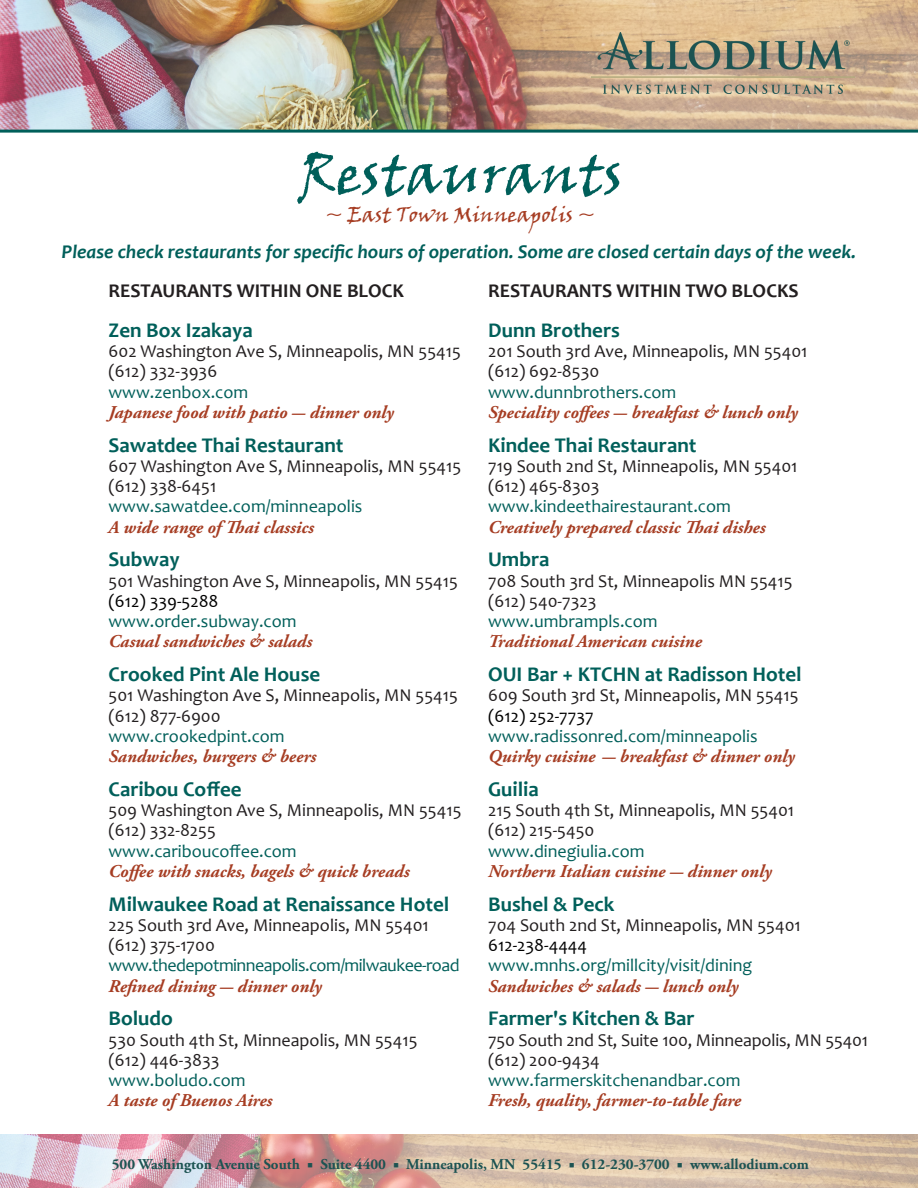
<style>
.page{position:relative;width:918px;height:1188px;background:#fff}
.page>*{position:absolute;margin:0;border:0;box-sizing:border-box;transform-origin:0 0}
.t1{font:57px "Viner Hand ITC";color:#005f5a}
.t2{font:700 21px "Candara";color:#005f5a}
.t3{font:21px "Viner Hand ITC";color:#a63d23}
.t4{font:italic 700 19.5px "Candara";color:#005f5a}
.t5{font:700 19.5px "Candara";color:#231f20}
.t6{font:18px "Candara";color:#231f20}
.t7{font:italic 700 18px "Adobe Garamond Pro";color:#a63d23}
.t8{font:18px "Candara";color:#005f5a}
.t9{font:18px "Candara";letter-spacing:-.03em;color:#005f5a}
.t10{font:18px "Candara";color:#000}
.t11{font:700 15px "Adobe Garamond Pro";color:#1c5352}
.s1{font-family:"Minion Pro";font-weight:400}
</style>
<div class="page">
<img style="left:0;top:1134px;width:918px;height:54px">
<img style="left:0;top:0;width:918px;height:130px">
<img style="left:583px;top:26px;width:281px;height:73px">
<hr style="left:0;top:130px;width:918px;height:3px;background:#005f5a">
<p class="t1" style="left:298px;top:138px;width:326px">Restaurants</p>
<p class="t3" style="left:325px;top:202px;width:271px">~ East Town Minneapolis ~</p>
<p class="t4" style="left:62px;top:240px;width:796px">Please check restaurants for specific hours of operation. Some are closed certain days of the week.</p>
<p class="t5" style="left:109px;top:279px;width:297px">RESTAURANTS WITHIN ONE BLOCK</p>
<p class="t2" style="left:109px;top:317px;width:146px">Zen Box Izakaya</p>
<p class="t6" style="left:109px;top:340px;width:354px">602 Washington Ave S, Minneapolis, MN 55415</p>
<p class="t6" style="left:109px;top:360px;width:110px">(612) 332-3936</p>
<p class="t8" style="left:109px;top:380px;width:141px">www.zenbox.com</p>
<p class="t7" style="left:109px;top:402px;width:287px">Japanese food with patio - dinner only</p>
<p class="t2" style="left:109px;top:432px;width:237px">Sawatdee Thai Restaurant</p>
<p class="t6" style="left:109px;top:455px;width:354px">607 Washington Ave S, Minneapolis, MN 55415</p>
<p class="t6" style="left:109px;top:475px;width:109px">(612) 338-6451</p>
<p class="t8" style="left:109px;top:495px;width:255px">www.sawatdee.com/minneapolis</p>
<p class="t7" style="left:109px;top:516px;width:207px">A wide range of Thai classics</p>
<p class="t2" style="left:109px;top:546px;width:73px">Subway</p>
<p class="t6" style="left:109px;top:569px;width:351px">501 Washington Ave S, Minneapolis, MN 55415</p>
<p class="t10" style="left:109px;top:590px;width:112px">(612) 339-5288</p>
<p class="t8" style="left:109px;top:610px;width:190px">www.order.subway.com</p>
<p class="t7" style="left:109px;top:631px;width:205px">Casual sandwiches &amp; salads</p>
<p class="t2" style="left:109px;top:661px;width:213px">Crooked Pint Ale House</p>
<p class="t6" style="left:109px;top:684px;width:351px">501 Washington Ave S, Minneapolis, MN 55415</p>
<p class="t6" style="left:109px;top:704px;width:114px">(612) 877-6900</p>
<p class="t8" style="left:109px;top:725px;width:178px">www.crookedpint.com</p>
<p class="t7" style="left:109px;top:746px;width:209px">Sandwiches, burgers &amp; beers</p>
<p class="t2" style="left:109px;top:776px;width:135px">Caribou Coffee</p>
<p class="t6" style="left:109px;top:799px;width:354px">509 Washington Ave S, Minneapolis, MN 55415</p>
<p class="t6" style="left:109px;top:819px;width:109px">(612) 332-8255</p>
<p class="t8" style="left:109px;top:839px;width:190px">www.cariboucoffee.com</p>
<p class="t7" style="left:109px;top:861px;width:303px">Coffee with snacks, bagels &amp; quick breads</p>
<p class="t2" style="left:109px;top:891px;width:342px">Milwaukee Road at Renaissance Hotel</p>
<p class="t6" style="left:109px;top:914px;width:322px">225 South 3rd Ave, Minneapolis, MN 55401</p>
<p class="t6" style="left:109px;top:934px;width:108px">(612) 375-1700</p>
<p class="t9" style="left:109px;top:954px;width:353px">www.thedepotminneapolis.com/milwaukee-road</p>
<p class="t7" style="left:109px;top:975px;width:215px">Refined dining - dinner only</p>
<p class="t2" style="left:109px;top:1005px;width:66px">Boludo</p>
<p class="t6" style="left:109px;top:1028px;width:311px">530 South 4th St, Minneapolis, MN 55415</p>
<p class="t6" style="left:109px;top:1049px;width:112px">(612) 446-3833</p>
<p class="t8" style="left:109px;top:1069px;width:139px">www.boludo.com</p>
<p class="t7" style="left:109px;top:1090px;width:165px">A taste of Buenos Aires</p>
<p class="t5" style="left:488px;top:279px;width:312px">RESTAURANTS WITHIN TWO BLOCKS</p>
<p class="t2" style="left:488px;top:317px;width:133px">Dunn Brothers</p>
<p class="t6" style="left:488px;top:340px;width:321px">201 South 3rd Ave, Minneapolis, MN 55401</p>
<p class="t6" style="left:488px;top:360px;width:113px">(612) 692-8530</p>
<p class="t8" style="left:488px;top:380px;width:190px">www.dunnbrothers.com</p>
<p class="t7" style="left:488px;top:402px;width:311px">Speciality coffees - breakfast &amp; lunch only</p>
<p class="t2" style="left:488px;top:432px;width:210px">Kindee Thai Restaurant</p>
<p class="t6" style="left:488px;top:455px;width:311px">719 South 2nd St, Minneapolis, MN 55401</p>
<p class="t6" style="left:488px;top:475px;width:113px">(612) 465-8303</p>
<p class="t8" style="left:488px;top:495px;width:244px">www.kindeethairestaurant.com</p>
<p class="t7" style="left:488px;top:516px;width:279px">Creatively prepared classic Thai dishes</p>
<p class="t2" style="left:488px;top:546px;width:63px">Umbra</p>
<p class="t6" style="left:488px;top:569px;width:306px">708 South 3rd St, Minneapolis MN 55415</p>
<p class="t6" style="left:488px;top:590px;width:110px">(612) 540-7323</p>
<p class="t8" style="left:488px;top:610px;width:171px">www.umbrampls.com</p>
<p class="t7" style="left:488px;top:631px;width:215px">Traditional American cuisine</p>
<p class="t2" style="left:488px;top:661px;width:315px">OUI Bar + KTCHN at Radisson Hotel</p>
<p class="t6" style="left:488px;top:684px;width:312px">609 South 3rd St, Minneapolis, MN 55415</p>
<p class="t10" style="left:488px;top:704px;width:107px">(612) 252-7737</p>
<p class="t8" style="left:488px;top:725px;width:271px">www.radissonred.com/minneapolis</p>
<p class="t7" style="left:488px;top:746px;width:308px">Quirky cuisine - breakfast &amp; dinner only</p>
<p class="t2" style="left:488px;top:776px;width:52px">Guilia</p>
<p class="t6" style="left:488px;top:799px;width:308px">215 South 4th St, Minneapolis, MN 55401</p>
<p class="t6" style="left:488px;top:819px;width:108px">(612) 215-5450</p>
<p class="t8" style="left:488px;top:839px;width:158px">www.dinegiulia.com</p>
<p class="t7" style="left:488px;top:861px;width:285px">Northern Italian cuisine - dinner only</p>
<p class="t2" style="left:488px;top:891px;width:128px">Bushel &amp; Peck</p>
<p class="t6" style="left:488px;top:914px;width:314px">704 South 2nd St, Minneapolis, MN 55401</p>
<p class="t10" style="left:488px;top:934px;width:100px">612-238-4444</p>
<p class="t8" style="left:488px;top:954px;width:266px">www.mnhs.org/millcity/visit/dining</p>
<p class="t7" style="left:488px;top:975px;width:252px">Sandwiches &amp; salads - lunch only</p>
<p class="t2" style="left:488px;top:1005px;width:208px">Farmer's Kitchen &amp; Bar</p>
<p class="t6" style="left:488px;top:1028px;width:381px">750 South 2nd St, Suite 100, Minneapolis, MN 55401</p>
<p class="t6" style="left:488px;top:1049px;width:113px">(612) 200-9434</p>
<p class="t8" style="left:488px;top:1069px;width:254px">www.farmerskitchenandbar.com</p>
<p class="t7" style="left:488px;top:1090px;width:255px">Fresh, quality, farmer-to-table fare</p>
<p class="t11" style="left:112px;top:1155px;width:699px">500 Washington Avenue South <span class="s1">■</span> Suite 4400 <span class="s1">■</span> Minneapolis, MN 55415 <span class="s1">■</span> 612-230-3700 <span class="s1">■</span> www.allodium.com</p>
</div>
